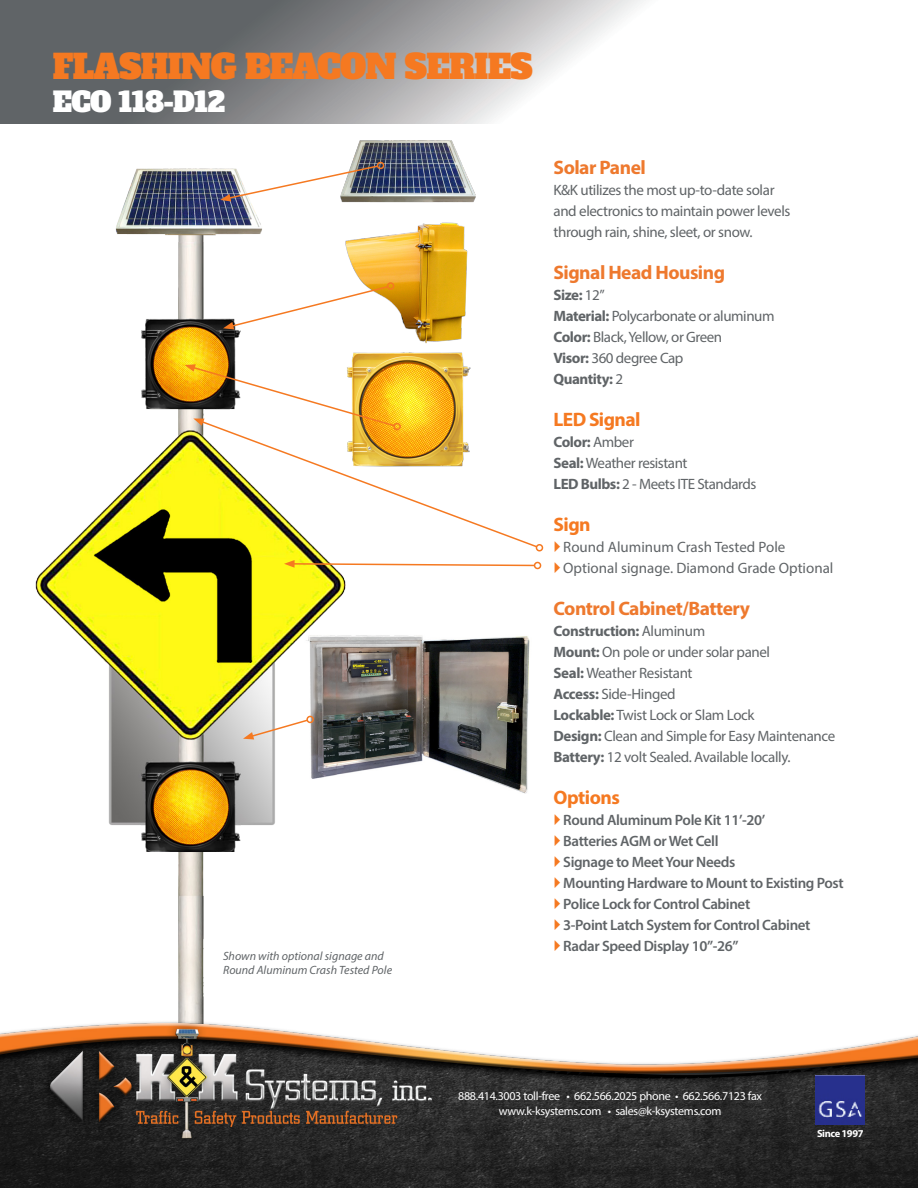
<style>
.page{position:relative;width:918px;height:1188px;background:#fff}
.page>*{position:absolute;margin:0;border:0;box-sizing:border-box;transform-origin:0 0}
.t1{font:33px "Alfa Slab One";letter-spacing:-.025em;color:#f57921}
.t2{font:27px "Alfa Slab One";letter-spacing:-.025em;color:#fff}
.t3{font:700 19.5px "Myriad Pro";letter-spacing:-.025em;color:#ee792e}
.t4{font:700 19.5px "Myriad Pro";letter-spacing:-.025em;color:#f57921}
.t5{font:15px/21px "Myriad Pro";letter-spacing:-.025em;color:#606467}
.t6{font:600 15px/21px "Myriad Pro";letter-spacing:-.025em;color:#606467}
.t7{font:15px/21px "Myriad Pro";color:#606467}
.t8{font:12px/14.4px "Myriad Pro";letter-spacing:-.025em;color:#fff;text-align:center}
.t9{font:italic 12px/14.4px "Myriad Pro";color:#606467}
.t10{font:700 10.5px "Myriad Pro";letter-spacing:-.04em;color:#fff}
.s1{font-weight:700}
</style>
<div class="page">
<svg style="left:0;top:0;width:646px;height:123px;background:#97989a"></svg>
<img style="left:356px;top:635px;width:174px;height:159px">
<img style="left:13px;top:122px;width:343px;height:861px">
<img style="left:341px;top:358px;width:130px;height:61px">
<img style="left:336px;top:136px;width:140px;height:73px">
<img style="left:332px;top:215px;width:136px;height:143px">
<div style="left:377px;top:162px;width:7px;height:7px;border:2px solid #f57921;border-radius:50%"></div>
<img style="left:220px;top:164px;width:159px;height:37px">
<div style="left:306px;top:716px;width:8px;height:7px;border:2px solid #f57921;border-radius:50%"></div>
<svg style="left:243px;top:718px;width:66px;height:22px"></svg>
<div style="left:387px;top:282px;width:7px;height:8px;border:2px solid #f57921;border-radius:50%"></div>
<svg style="left:223px;top:285px;width:167px;height:44px"></svg>
<svg style="left:199px;top:419px;width:339px;height:130px"></svg>
<div style="left:536px;top:544px;width:7px;height:8px;border:2px solid #f57921;border-radius:50%"></div>
<svg style="left:185px;top:364px;width:211px;height:64px"></svg>
<div style="left:534px;top:562px;width:7px;height:7px;border:2px solid #f57921;border-radius:50%"></div>
<svg style="left:284px;top:560px;width:252px;height:8px"></svg>
<img style="left:0;top:983px;width:918px;height:205px">
<img style="left:816px;top:1076px;width:49px;height:49px">
<h1 class="t1" style="left:53px;top:38px;width:481px">FLASHING BEACON SERIES</h1>
<h2 class="t2" style="left:53px;top:78px;width:174px">ECO 118-D12</h2>
<p class="t9" style="left:223px;top:948px;width:171px">Shown with optional signage and<br>Round Aluminum Crash Tested Pole</p>
<h3 class="t3" style="left:554px;top:155px;width:94px">Solar Panel</h3>
<p class="t5" style="left:554px;top:179px;width:238px">K&amp;K utilizes the most up-to-date solar and electronics to maintain power levels through rain, shine, sleet, or snow.</p>
<h3 class="t3" style="left:554px;top:260px;width:173px">Signal Head Housing</h3>
<p class="t5" style="left:554px;top:284px;width:223px"><span class="s1">Size:</span> 12”<br><span class="s1">Material:</span> Polycarbonate or aluminum<br><span class="s1">Color:</span> Black, Yellow, or Green<br><span class="s1">Visor:</span> 360 degree Cap<br><span class="s1">Quantity:</span> 2</p>
<h3 class="t4" style="left:554px;top:407px;width:88px">LED Signal</h3>
<p class="t5" style="left:554px;top:431px;width:205px"><span class="s1">Color:</span> Amber<br><span class="s1">Seal:</span> Weather resistant<br><span class="s1">LED Bulbs:</span> 2 - Meets ITE Standards</p>
<h3 class="t4" style="left:554px;top:512px;width:39px">Sign</h3>
<p class="t7" style="left:563px;top:536px;width:272px">Round Aluminum Crash Tested Pole<br>Optional signage. Diamond Grade Optional</p>
<h3 class="t3" style="left:554px;top:596px;width:198px">Control Cabinet/Battery</h3>
<p class="t5" style="left:554px;top:620px;width:283px"><span class="s1">Construction:</span> Aluminum<br><span class="s1">Mount:</span> On pole or under solar panel<br><span class="s1">Seal:</span> Weather Resistant<br><span class="s1">Access:</span> Side-Hinged<br><span class="s1">Lockable:</span> Twist Lock or Slam Lock<br><span class="s1">Design:</span> Clean and Simple for Easy Maintenance<br><span class="s1">Battery:</span> 12 volt Sealed. Available locally.</p>
<h3 class="t4" style="left:554px;top:785px;width:68px">Options</h3>
<p class="t6" style="left:563px;top:809px;width:282px">Round Aluminum Pole Kit 11’-20’<br>Batteries AGM or Wet Cell<br>Signage to Meet Your Needs<br>Mounting Hardware to Mount to Existing Post<br>Police Lock for Control Cabinet<br>3-Point Latch System for Control Cabinet<br>Radar Speed Display 10”-26”</p>
<p class="t8" style="left:458px;top:1089px;width:305px">888.414.3003 toll-free • 662.566.2025 phone • 662.566.7123 fax www.k-ksystems.com • sales@k-ksystems.com</p>
<p class="t10" style="left:817px;top:1127px;width:48px">Since 1997</p>
</div>
